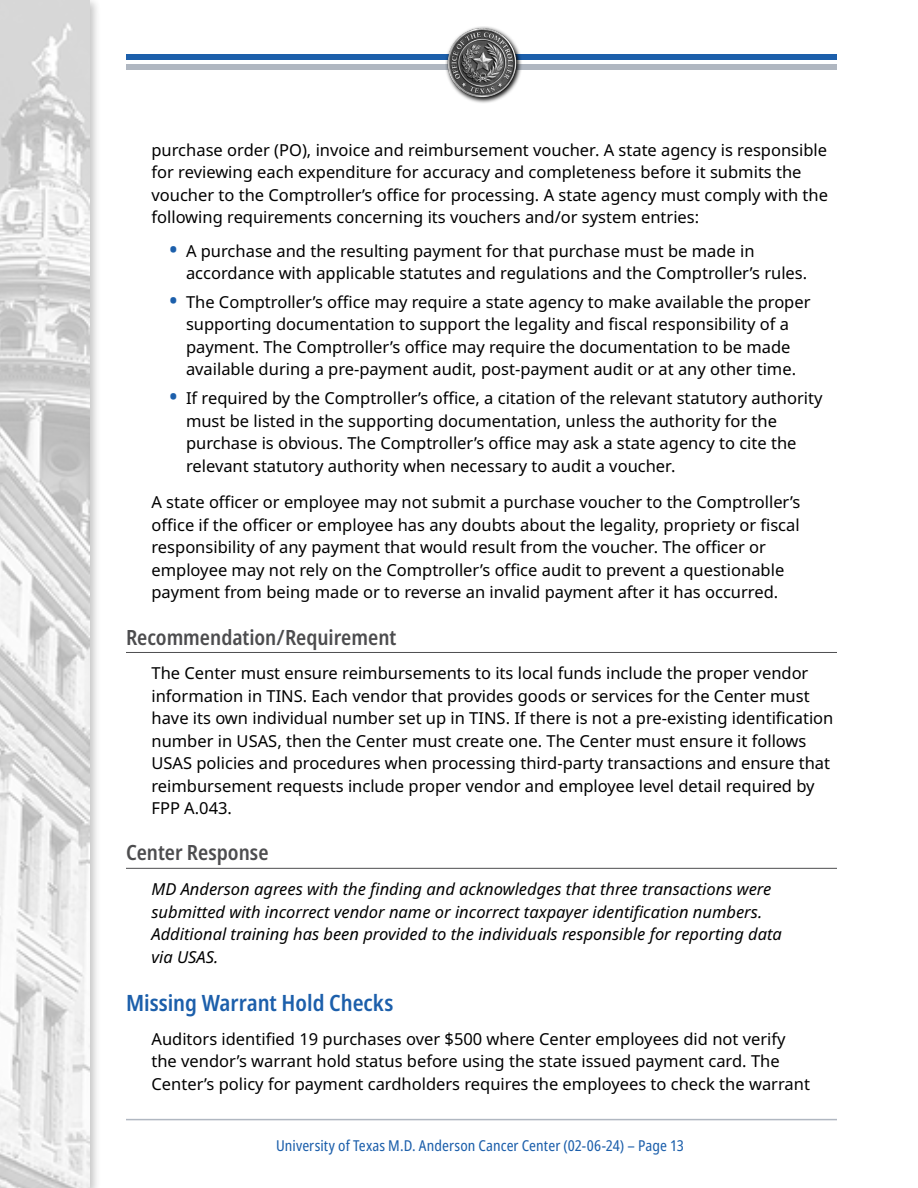
<style>
.page{position:relative;width:918px;height:1188px;background:#fff}
.page>*{position:absolute;margin:0;border:0;box-sizing:border-box;transform-origin:0 0}
.t1{font:600 condensed 22.5px "Noto Sans";color:#1c5fab}
.t2{font:600 condensed 21px "Noto Sans";color:#4d4d4f}
.t3{font:16.5px/22.5px "Noto Sans";color:#000}
.t4{font:italic 16.5px/22.5px "Noto Sans";color:#000}
.t5{font:condensed 15px "Noto Sans";letter-spacing:.005em;color:#1c5fab}
.s1{font-weight:700;font-size:21px;color:#1c5fab}
</style>
<div class="page">
<hr style="left:126px;top:1119px;width:711px;height:1px;background:#b0b7c1">
<div style="left:126px;top:54px;width:711px;height:5px;background:#1c5fab"></div>
<div style="left:126px;top:64px;width:711px;height:6px;background:#b0b7c1"></div>
<div style="left:0;top:0;width:101px;height:1188px;background:#000;opacity:.75"></div>
<img style="left:0;top:0;width:90px;height:1188px">
<svg style="left:472px;top:26px;width:50px;height:77px"></svg>
<img style="left:445px;top:27px;width:73px;height:74px">
<hr style="left:126px;top:652px;width:711px;height:1px;background:#4d4d4f">
<hr style="left:126px;top:868px;width:711px;height:1px;background:#4d4d4f">
<p class="t3" style="left:152px;top:139px;width:678px">purchase order (PO), invoice and reimbursement voucher. A state agency is responsible for reviewing each expenditure for accuracy and completeness before it submits the voucher to the Comptroller’s office for processing. A state agency must comply with the following requirements concerning its vouchers and/or system entries:</p>
<p class="t3" style="left:186px;top:240px;width:623px;text-indent:-16px"><span class="s1">•</span> A purchase and the resulting payment for that purchase must be made in accordance with applicable statutes and regulations and the Comptroller’s rules.</p>
<p class="t3" style="left:170px;top:291px;width:643px;text-align:center"><span class="s1">•</span> The Comptroller’s office may require a state agency to make available the proper supporting documentation to support the legality and fiscal responsibility of a payment. The Comptroller’s office may require the documentation to be made available during a pre-payment audit, post-payment audit or at any other time.</p>
<p class="t3" style="left:186px;top:387px;width:638px;text-indent:-16px"><span class="s1">•</span> If required by the Comptroller’s office, a citation of the relevant statutory authority must be listed in the supporting documentation, unless the authority for the purchase is obvious. The Comptroller’s office may ask a state agency to cite the relevant statutory authority when necessary to audit a voucher.</p>
<p class="t3" style="left:151px;top:492px;width:650px">A state officer or employee may not submit a purchase voucher to the Comptroller’s office if the officer or employee has any doubts about the legality, propriety or fiscal responsibility of any payment that would result from the voucher. The officer or employee may not rely on the Comptroller’s office audit to prevent a questionable payment from being made or to reverse an invalid payment after it has occurred.</p>
<p class="t2" style="left:126px;top:622px;width:272px">Recommendation/Requirement</p>
<p class="t3" style="left:152px;top:662px;width:683px">The Center must ensure reimbursements to its local funds include the proper vendor information in TINS. Each vendor that provides goods or services for the Center must have its own individual number set up in TINS. If there is not a pre-existing identification number in USAS, then the Center must create one. The Center must ensure it follows USAS policies and procedures when processing third-party transactions and ensure that reimbursement requests include proper vendor and employee level detail required by FPP A.043.</p>
<p class="t2" style="left:126px;top:838px;width:144px">Center Response</p>
<p class="t4" style="left:152px;top:878px;width:632px">MD Anderson agrees with the finding and acknowledges that three transactions were submitted with incorrect vendor name or incorrect taxpayer identification numbers.<br>Additional training has been provided to the individuals responsible for reporting data via USAS.</p>
<h1 class="t1" style="left:126px;top:987px;width:269px">Missing Warrant Hold Checks</h1>
<p class="t3" style="left:152px;top:1028px;width:660px">Auditors identified 19 purchases over $500 where Center employees did not verify the vendor’s warrant hold status before using the state issued payment card. The<br>Center’s policy for payment cardholders requires the employees to check the warrant</p>
<p class="t5" style="left:276px;top:1135px;width:409px">University of Texas M.D. Anderson Cancer Center (02-06-24) – Page 13</p>
</div>
